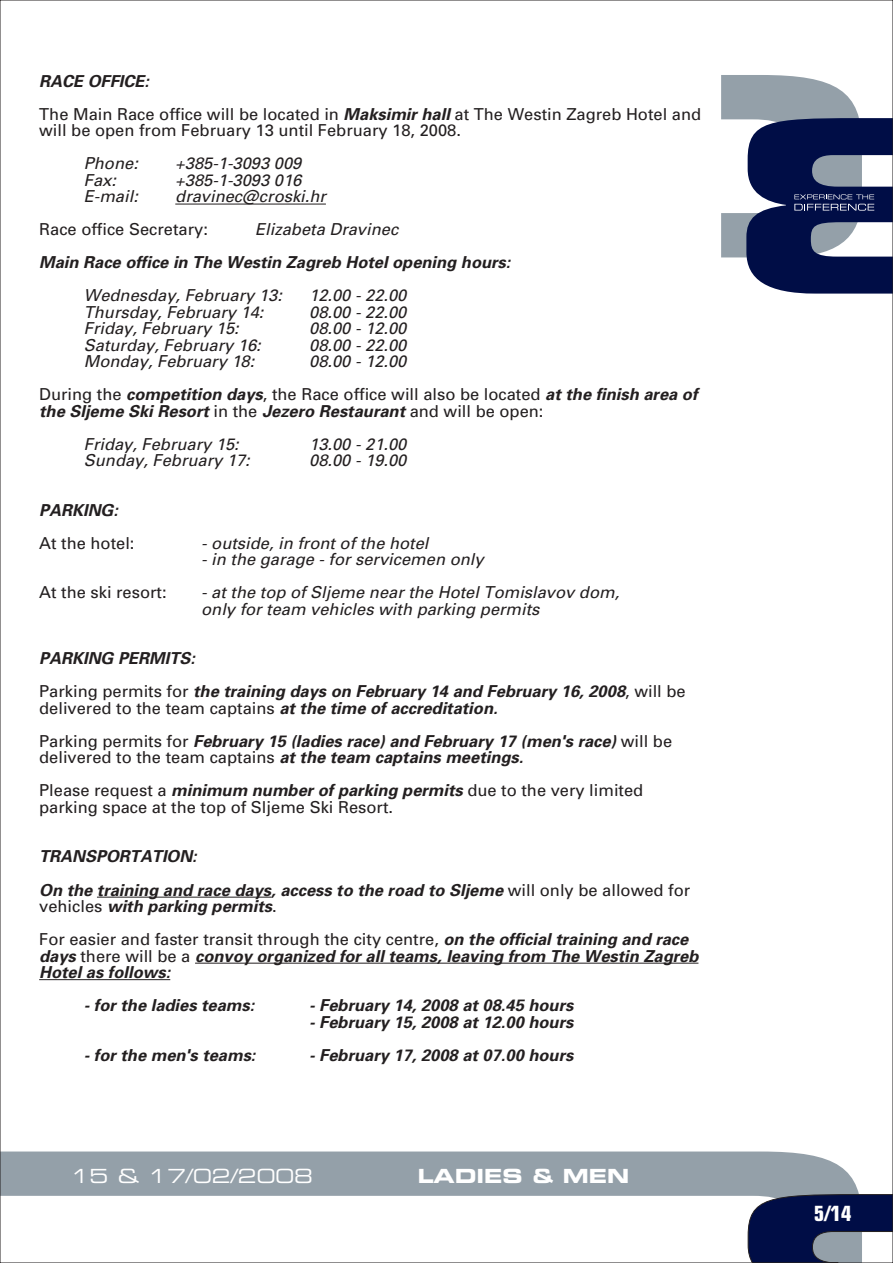
<style>
.page{position:relative;width:893px;height:1263px;background:#fff}
.page>*{position:absolute;margin:0;border:0;box-sizing:border-box;transform-origin:0 0}
.t1{font:700 condensed 21px "Eurostile";color:#fff}
.t2{font:19.5px "Eurostile Roman Extended Two";color:#fff}
.t3{font:19.5px "Eurostile Bold Extended Two";color:#fff}
.t4{font:italic 700 16.5px/33px "Univers";color:#231f20}
.t5{font:16.5px/33px "Univers";color:#231f20}
.t6{font:italic 16.5px/16.5px "Univers";color:#231f20}
.s1{font-weight:700;font-style:italic}
.s2{font-style:italic}
.s3{font-weight:400;font-style:normal}
.s4{font-weight:400}
</style>
<div class="page">
<div style="left:2px;top:1151px;width:857px;height:45px;background:#94a0a9"></div>
<svg style="left:747px;top:1194px;width:144px;height:67px"></svg>
<svg style="left:721px;top:75px;width:170px;height:219px"></svg>
<hr style="left:175px;top:204px;width:151px;height:1px;background:#231f20">
<hr style="left:97px;top:897px;width:174px;height:1px;background:#231f20">
<hr style="left:195px;top:963px;width:503px;height:1px;background:#231f20">
<hr style="left:39px;top:979px;width:131px;height:1px;background:#231f20">
<p class="t5" style="left:39px;top:65px;width:663px"><span class="s1">RACE OFFICE:<br></span>The Main Race office will be located in <span class="s1">Maksimir hall</span> at The Westin Zagreb Hotel and</p>
<p class="t5" style="left:39px;top:114px;width:423px">will be open from February 13 until February 18, 2008.</p>
<p class="t6" style="left:84px;top:155px;width:56px">Phone:</p>
<p class="t6" style="left:175px;top:155px;width:128px">+385-1-3093 009</p>
<p class="t6" style="left:84px;top:172px;width:34px">Fax:</p>
<p class="t6" style="left:175px;top:172px;width:128px">+385-1-3093 016</p>
<p class="t6" style="left:84px;top:188px;width:56px">E-mail:</p>
<p class="t6" style="left:175px;top:188px;width:152px">dravinec@croski.hr</p>
<p class="t5" style="left:39px;top:213px;width:170px">Race office Secretary:</p>
<p class="t6" style="left:255px;top:221px;width:145px">Elizabeta Dravinec</p>
<p class="t4" style="left:39px;top:246px;width:473px">Main Race office in The Westin Zagreb Hotel opening hours:</p>
<p class="t6" style="left:84px;top:287px;width:200px">Wednesday, February 13:</p>
<p class="t6" style="left:309px;top:287px;width:99px">12.00 - 22.00</p>
<p class="t6" style="left:84px;top:304px;width:181px">Thursday, February 14:</p>
<p class="t6" style="left:309px;top:304px;width:99px">08.00 - 22.00</p>
<p class="t6" style="left:84px;top:320px;width:157px">Friday, February 15:</p>
<p class="t6" style="left:309px;top:320px;width:99px">08.00 - 12.00</p>
<p class="t6" style="left:84px;top:337px;width:178px">Saturday, February 16:</p>
<p class="t6" style="left:309px;top:337px;width:99px">08.00 - 22.00</p>
<p class="t6" style="left:84px;top:353px;width:172px">Monday, February 18:</p>
<p class="t5" style="left:39px;top:345px;width:660px;text-indent:270px"><span class="s2">08.00 - 12.00<br></span>During the <span class="s1">competition days</span>, the Race office will also be located <span class="s1">at the finish area of</span></p>
<p class="t4" style="left:84px;top:395px;width:461px;text-indent:-45px">the Sljeme Ski Resort <span class="s3">in the</span> Jezero Restaurant <span class="s3">and will be open:<br></span><span class="s4">Friday, February 15:</span></p>
<p class="t6" style="left:309px;top:436px;width:99px">13.00 - 21.00</p>
<p class="t6" style="left:84px;top:452px;width:167px">Sunday, February 17:</p>
<p class="t6" style="left:309px;top:452px;width:99px">08.00 - 19.00</p>
<p class="t4" style="left:39px;top:494px;width:80px">PARKING:</p>
<p class="t5" style="left:39px;top:527px;width:97px">At the hotel:</p>
<p class="t6" style="left:201px;top:535px;width:229px">- outside, in front of the hotel</p>
<p class="t6" style="left:201px;top:551px;width:284px">- in the garage - for servicemen only</p>
<p class="t5" style="left:39px;top:576px;width:129px">At the ski resort:</p>
<p class="t6" style="left:201px;top:584px;width:420px">- at the top of Sljeme near the Hotel Tomislavov dom, only for team vehicles with parking permits</p>
<p class="t4" style="left:39px;top:642px;width:648px">PARKING PERMITS:<br><span class="s3">Parking permits for</span> the training days on February 14 and February 16, 2008<span class="s3">, will be</span></p>
<p class="t4" style="left:39px;top:692px;width:634px"><span class="s3">delivered to the team captains</span> at the time of accreditation.<br><span class="s3">Parking permits for</span> February 15 (ladies race) and February 17 (men's race) <span class="s3">will be</span></p>
<p class="t5" style="left:39px;top:741px;width:606px">delivered to the team captains <span class="s1">at the team captains meetings.<br></span>Please request a <span class="s1">minimum number of parking permits</span> due to the very limited</p>
<p class="t5" style="left:39px;top:791px;width:355px">parking space at the top of Sljeme Ski Resort.</p>
<p class="t4" style="left:39px;top:840px;width:653px">TRANSPORTATION:<br>On the training and race days, access to the road to Sljeme <span class="s3">will only be allowed for</span></p>
<p class="t5" style="left:39px;top:890px;width:651px">vehicles <span class="s1">with parking permits</span>.<br>For easier and faster transit through the city centre, <span class="s1">on the official training and race</span></p>
<p class="t4" style="left:39px;top:947px;width:661px;line-height:16.5px">days <span class="s3">there will be a</span> convoy organized for all teams, leaving from The Westin Zagreb<br>Hotel as follows:</p>
<p class="t4" style="left:84px;top:989px;width:172px">- for the ladies teams:</p>
<p class="t4" style="left:309px;top:989px;width:266px">- February 14, 2008 at 08.45 hours</p>
<p class="t4" style="left:309px;top:1005px;width:266px">- February 15, 2008 at 12.00 hours</p>
<p class="t4" style="left:84px;top:1038px;width:173px">- for the men's teams:</p>
<p class="t4" style="left:309px;top:1038px;width:266px">- February 17, 2008 at 07.00 hours</p>
<p class="t2" style="left:71px;top:1163px;width:244px">15 &amp; 17/02/2008</p>
<p class="t3" style="left:418px;top:1162px;width:213px">LADIES &amp; MEN</p>
<p class="t1" style="left:814px;top:1200px;width:39px">5/14</p>
</div>
